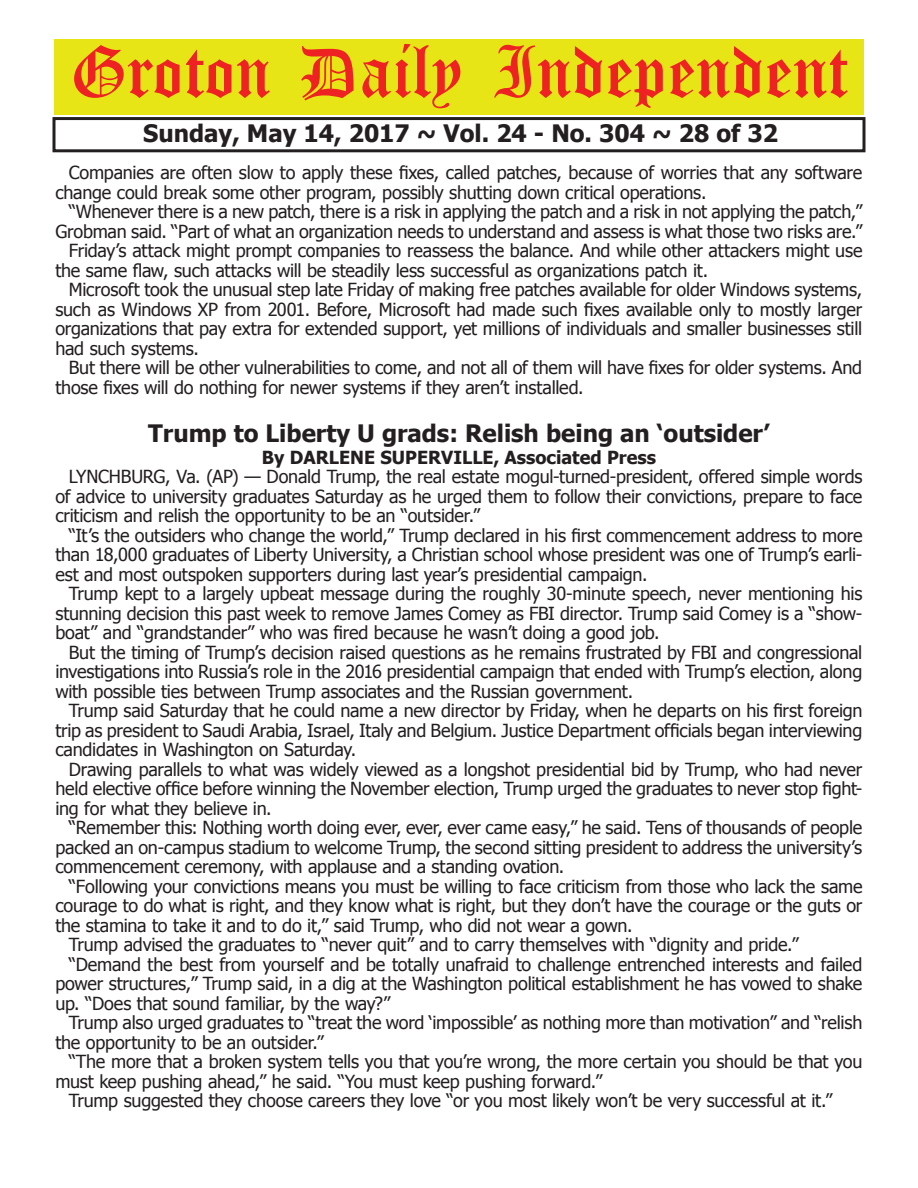
<style>
.page{position:relative;width:918px;height:1188px;background:#fff}
.page>*{position:absolute;margin:0;border:0;box-sizing:border-box;transform-origin:0 0}
.t1{font:54px "Old English Five";color:#ee2123}
.t2{font:700 24px "Tahoma";color:#231f20}
.t3{font:18px/19.5px "Tahoma";letter-spacing:-.01em;color:#231f20;text-align:justify}
.t4{font:700 18px "Tahoma";color:#231f20}
</style>
<div class="page">
<div style="left:52px;top:117px;width:814px;height:35px;border:3px solid #231f20"></div>
<div style="left:54px;top:40px;width:810px;height:75px;background:#e7e515"></div>
<h1 class="t1" style="left:70px;top:47px;width:779px">Groton Daily Independent</h1>
<h2 class="t2" style="left:143px;top:116px;width:636px">Sunday, May 14, 2017 ~ Vol. 24 - No. 304 ~ 28 of 32</h2>
<p class="t3" style="left:55px;top:162px;width:809px;text-indent:14px">Companies are often slow to apply these fixes, called patches, because of worries that any software change could break some other program, possibly shutting down critical operations.</p>
<p class="t3" style="left:69px;top:201px;width:795px">“Whenever there is a new patch, there is a risk in applying the patch and a risk in not applying the patch,”</p>
<p class="t3" style="left:55px;top:221px;width:809px">Grobman said. “Part of what an organization needs to understand and assess is what those two risks are.”</p>
<p class="t3" style="left:69px;top:240px;width:795px">Friday’s attack might prompt companies to reassess the balance. And while other attackers might use</p>
<p class="t3" style="left:55px;top:260px;width:654px">the same flaw, such attacks will be steadily less successful as organizations patch it.</p>
<p class="t3" style="left:69px;top:279px;width:795px">Microsoft took the unusual step late Friday of making free patches available for older Windows systems,</p>
<p class="t3" style="left:55px;top:299px;width:808px">such as Windows XP from 2001. Before, Microsoft had made such fixes available only to mostly larger</p>
<p class="t3" style="left:55px;top:318px;width:808px">organizations that pay extra for extended support, yet millions of individuals and smaller businesses still</p>
<p class="t3" style="left:55px;top:338px;width:145px">had such systems.</p>
<p class="t3" style="left:69px;top:357px;width:795px">But there will be other vulnerabilities to come, and not all of them will have fixes for older systems. And</p>
<p class="t3" style="left:55px;top:377px;width:530px">those fixes will do nothing for newer systems if they aren’t installed.</p>
<h2 class="t2" style="left:148px;top:417px;width:623px">Trump to Liberty U grads: Relish being an ‘outsider’</h2>
<p class="t4" style="left:262px;top:445px;width:396px">By DARLENE SUPERVILLE, Associated Press</p>
<p class="t3" style="left:55px;top:466px;width:809px;text-indent:14px">LYNCHBURG, Va. (AP) — Donald Trump, the real estate mogul-turned-president, offered simple words of advice to university graduates Saturday as he urged them to follow their convictions, prepare to face criticism and relish the opportunity to be an “outsider.”</p>
<p class="t3" style="left:55px;top:525px;width:809px;text-indent:14px">“It’s the outsiders who change the world,” Trump declared in his first commencement address to more than 18,000 graduates of Liberty University, a Christian school whose president was one of Trump’s earli&shy;est and most outspoken supporters during last year’s presidential campaign.</p>
<p class="t3" style="left:55px;top:583px;width:809px;text-indent:14px">Trump kept to a largely upbeat message during the roughly 30-minute speech, never mentioning his stunning decision this past week to remove James Comey as FBI director. Trump said Comey is a “show&shy;boat” and “grandstander” who was fired because he wasn’t doing a good job.</p>
<p class="t3" style="left:55px;top:642px;width:808px;text-indent:14px">But the timing of Trump’s decision raised questions as he remains frustrated by FBI and congressional investigations into Russia’s role in the 2016 presidential campaign that ended with Trump’s election, along with possible ties between Trump associates and the Russian government.</p>
<p class="t3" style="left:55px;top:700px;width:809px;text-indent:14px">Trump said Saturday that he could name a new director by Friday, when he departs on his first foreign trip as president to Saudi Arabia, Israel, Italy and Belgium. Justice Department officials began interviewing candidates in Washington on Saturday.</p>
<p class="t3" style="left:55px;top:758px;width:809px;text-indent:14px">Drawing parallels to what was widely viewed as a longshot presidential bid by Trump, who had never held elective office before winning the November election, Trump urged the graduates to never stop fight&shy;ing for what they believe in.</p>
<p class="t3" style="left:55px;top:817px;width:809px;text-indent:14px">“Remember this: Nothing worth doing ever, ever, ever came easy,” he said. Tens of thousands of people packed an on-campus stadium to welcome Trump, the second sitting president to address the university’s commencement ceremony, with applause and a standing ovation.</p>
<p class="t3" style="left:69px;top:875px;width:795px">“Following your convictions means you must be willing to face criticism from those who lack the same</p>
<p class="t3" style="left:55px;top:895px;width:809px">courage to do what is right, and they know what is right, but they don’t have the courage or the guts or</p>
<p class="t3" style="left:55px;top:914px;width:579px">the stamina to take it and to do it,” said Trump, who did not wear a gown.</p>
<p class="t3" style="left:69px;top:934px;width:731px">Trump advised the graduates to “never quit” and to carry themselves with “dignity and pride.”</p>
<p class="t3" style="left:69px;top:953px;width:795px">“Demand the best from yourself and be totally unafraid to challenge entrenched interests and failed</p>
<p class="t3" style="left:55px;top:973px;width:808px">power structures,” Trump said, in a dig at the Washington political establishment he has vowed to shake</p>
<p class="t3" style="left:55px;top:992px;width:336px">up. “Does that sound familiar, by the way?”</p>
<p class="t3" style="left:69px;top:1012px;width:795px">Trump also urged graduates to “treat the word ‘impossible’ as nothing more than motivation” and “relish</p>
<p class="t3" style="left:55px;top:1031px;width:270px">the opportunity to be an outsider.”</p>
<p class="t3" style="left:69px;top:1051px;width:795px">“The more that a broken system tells you that you’re wrong, the more certain you should be that you</p>
<p class="t3" style="left:55px;top:1070px;width:548px">must keep pushing ahead,” he said. “You must keep pushing forward.”</p>
<p class="t3" style="left:69px;top:1090px;width:765px">Trump suggested they choose careers they love “or you most likely won’t be very successful at it.”</p>
</div>
